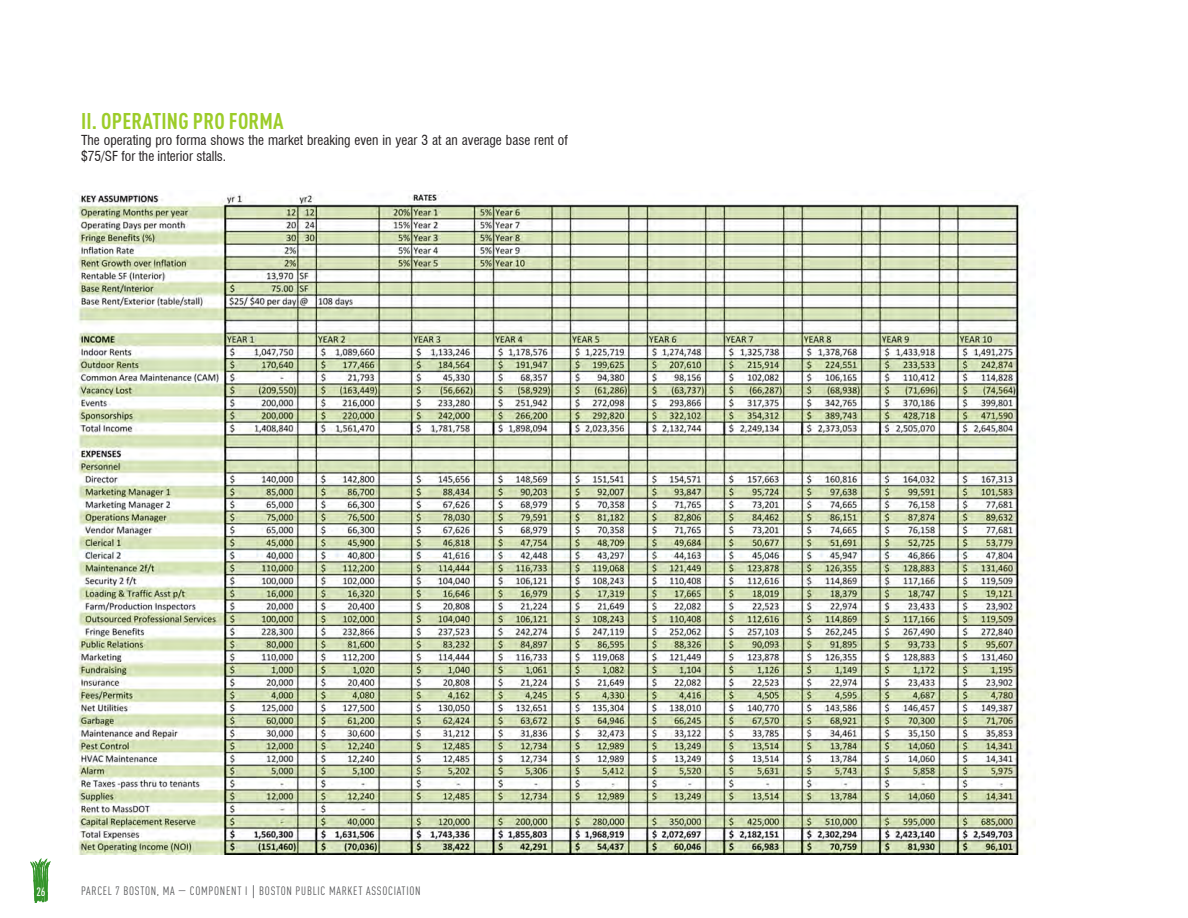
<style>
.page{position:relative;width:1188px;height:918px;background:#fff}
.page>*{position:absolute;margin:0;border:0;box-sizing:border-box;transform-origin:0 0}
.NOTES{font:700 condensed 22.5px "DINOT";letter-spacing:.01em;color:#9ccc29}
.Body{font:condensed 13.5px/16.2px "Swiss 721 BT";color:#231f20}
.t1{font:condensed 12px "DINOT";letter-spacing:.06em;color:#57585a}
.t2{font:500 condensed 12px "DINOT";color:#fff}
.s1{font-size:15px}
</style>
<div class="page">
<svg style="left:30px;top:858px;width:21px;height:45px"></svg>
<img style="left:72px;top:191px;width:963px;height:664px">
<p class="NOTES" style="left:81px;top:107px;width:204px">II. OPERATING PRO FORMA</p>
<p class="Body" style="left:81px;top:132px;width:488px">The operating pro forma shows the market breaking even in year 3 at an average base rent of $75/SF for the interior stalls.</p>
<p class="t2" style="left:36px;top:884px;width:11px">26</p>
<p class="t1" style="left:81px;top:884px;width:341px">PARCEL 7 BOSTON, MA — COMPONENT I <span class="s1">|</span> BOSTON PUBLIC MARKET ASSOCIATION</p>
</div>
